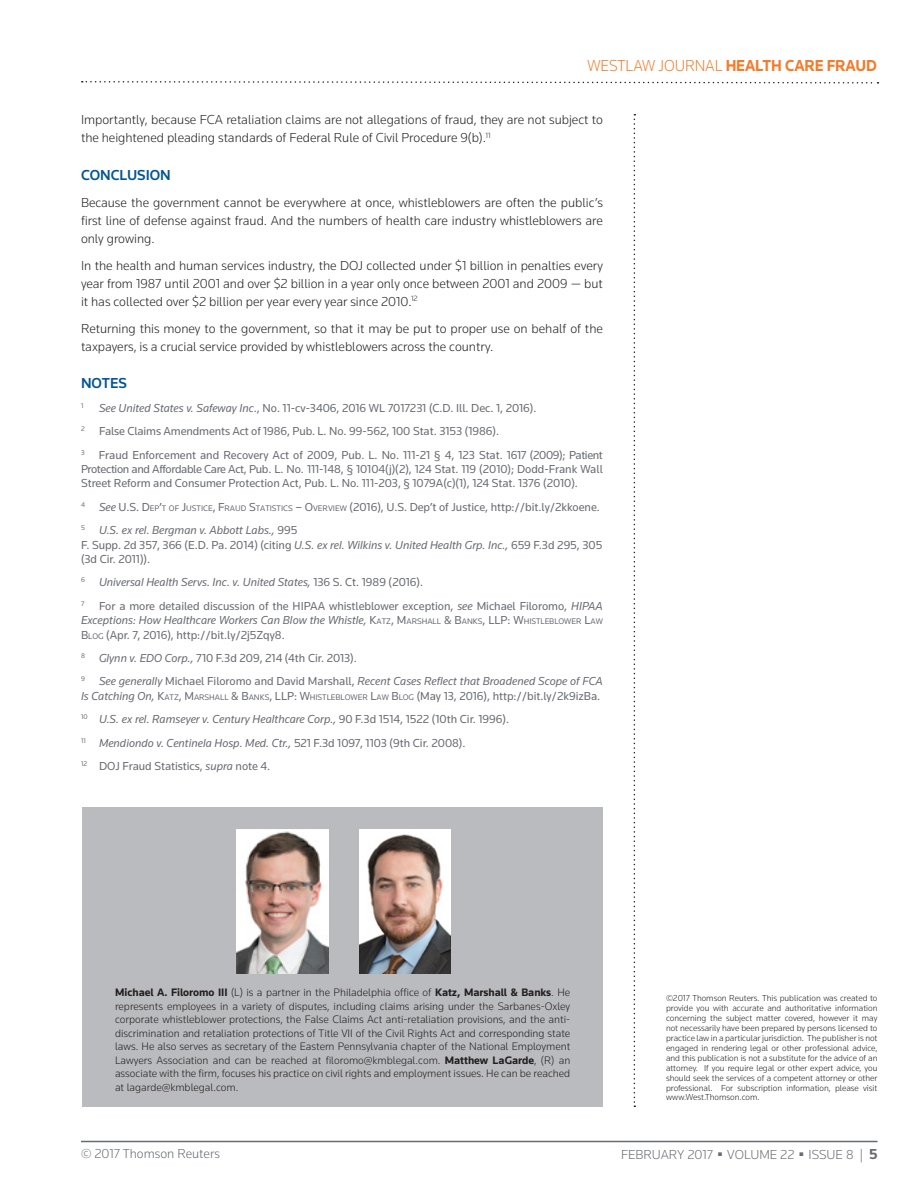
<style>
.page{position:relative;width:918px;height:1188px;background:#fff}
.page>*{position:absolute;margin:0;border:0;box-sizing:border-box;transform-origin:0 0}
.t1{font:700 16.5px "Knowledge";letter-spacing:-.01em;color:#f47b2a;scale:.95 1}
.t2{font:500 15px "Knowledge";color:#005595}
.t3{font:300 13.5px/18px "Knowledge";color:#231f20}
.t4{font:300 13.5px "Knowledge";color:#696b73}
.EN{font:12px/14.4px "Knowledge";color:#696b73;text-align:justify}
.EN-2{font:italic 12px/14.4px "Knowledge";color:#696b73}
.AB{font:300 11.25px/13.5px "Knowledge";color:#231f20;text-align:justify}
.t5{font:300 9px/9.9px "Knowledge";color:#231f20;text-align:justify}
.EN-3{font:7.05px "Knowledge";color:#696b73}
.s1{font-weight:300}
.s2{font-style:italic}
.s3{font-style:inherit}
.s4{font-size:8.4px}
.s5{font-style:normal}
.s6{font-weight:700}
.s7{font-weight:700;font-size:15px}
</style>
<div class="page">
<hr style="left:81px;top:1141px;width:797px;height:1px;background:#696b73">
<svg style="left:82px;top:81px;width:797px;height:3px"></svg>
<svg style="left:634px;top:114px;width:1px;height:993px"></svg>
<div style="left:83px;top:807px;width:520px;height:300px;background:#babbbe"></div>
<img style="left:237px;top:830px;width:91px;height:144px">
<img style="left:359px;top:830px;width:91px;height:143px">
<h1 class="t1" style="left:588px;top:55px;width:306px"><span class="s1">WESTLAW JOURNAL</span> HEALTH CARE FRAUD</h1>
<p class="t3" style="left:81px;top:111px;width:523px">Importantly, because FCA retaliation claims are not allegations of fraud, they are not subject to the heightened pleading standards of Federal Rule of Civil Procedure 9(b).<sup>11</sup></p>
<h2 class="t2" style="left:81px;top:166px;width:91px">CONCLUSION</h2>
<p class="t3" style="left:81px;top:193px;width:523px;text-align:justify">Because the government cannot be everywhere at once, whistleblowers are often the public’s first line of defense against fraud. And the numbers of health care industry whistleblowers are only growing.</p>
<p class="t3" style="left:81px;top:256px;width:524px;text-align:justify">In the health and human services industry, the DOJ collected under $1 billion in penalties every year from 1987 until 2001 and over $2 billion in a year only once between 2001 and 2009 — but it has collected over $2 billion per year every year since 2010.<sup>12</sup></p>
<p class="t3" style="left:81px;top:319px;width:523px">Returning this money to the government, so that it may be put to proper use on behalf of the taxpayers, is a crucial service provided by whistleblowers across the country.</p>
<h2 class="t2" style="left:81px;top:374px;width:47px">NOTES</h2>
<p class="EN-3" style="left:81px;top:401px;width:4px">1</p>
<p class="EN" style="left:99px;top:400px;width:439px"><span class="s2">See United States v. Safeway Inc</span>., No. 11-cv-3406, 2016 WL 7017231 (C.D. Ill. Dec. 1, 2016).</p>
<p class="EN" style="left:81px;top:424px;width:420px"><sup>2</sup> False Claims Amendments Act of 1986, Pub. L. No. 99-562, 100 Stat. 3153 (1986).</p>
<p class="EN" style="left:81px;top:447px;width:523px"><sup>3</sup> Fraud Enforcement and Recovery Act of 2009, Pub. L. No. 111-21 § 4, 123 Stat. 1617 (2009); Patient Protection and Affordable Care Act, Pub. L. No. 111-148, § 10104(j)(2), 124 Stat. 119 (2010); Dodd-Frank Wall Street Reform and Consumer Protection Act, Pub. L. No. 111-203, § 1079A(c)(1), 124 Stat. 1376 (2010).</p>
<p class="EN" style="left:81px;top:499px;width:520px"><sup>4</sup> <span class="s2">See</span> <span class="s3">U.S. D</span><span class="s4">EP</span><span class="s3">’</span><span class="s4">T OF</span> <span class="s3">J</span><span class="s4">USTICE</span><span class="s3">, F</span><span class="s4">RAUD</span> <span class="s3">S</span><span class="s4">TATISTICS</span> <span class="s3">– O</span><span class="s4">VERVIEW</span> (2016), U.S. Dep’t of Justice, http://bit.ly/2kkoene.</p>
<p class="EN-2" style="left:81px;top:523px;width:523px"><sup>5</sup> U.S. ex rel. Bergman v. Abbott Labs., <span class="s5">995<br>F. Supp. 2d 357, 366 (E.D. Pa. 2014) (citing</span> U.S. ex rel. Wilkins v. United Health Grp. Inc., <span class="s5">659 F.3d 295, 305 (3d Cir. 2011)).</span></p>
<p class="EN-2" style="left:81px;top:575px;width:344px"><sup>6</sup> Universal Health Servs. Inc. v. United States, <span class="s5">136 S. Ct. 1989 (2016).</span></p>
<p class="EN" style="left:81px;top:598px;width:524px"><sup>7</sup> For a more detailed discussion of the HIPAA whistleblower exception, <span class="s2">see</span> Michael Filoromo, <span class="s2">HIPAA Exceptions: How Healthcare Workers Can Blow the Whistle,</span> <span class="s3">K</span><span class="s4">ATZ</span><span class="s3">, M</span><span class="s4">ARSHALL</span> <span class="s3">&amp; B</span><span class="s4">ANKS</span><span class="s3">, LLP : W</span><span class="s4">HISTLEBLOWER</span> <span class="s3">L</span><span class="s4">AW </span><span class="s3">B</span><span class="s4">LOG</span> (Apr. 7, 2016), http://bit.ly/2j5Zqy8.</p>
<p class="EN" style="left:81px;top:651px;width:277px"><sup>8</sup> <span class="s2">Glynn v. EDO Corp.,</span> 710 F.3d 209, 214 (4th Cir. 2013).</p>
<p class="EN" style="left:81px;top:674px;width:523px"><sup>9</sup> <span class="s2">See generally</span> Michael Filoromo and David Marshall, <span class="s2">Recent Cases Reflect that Broadened Scope of FCA<br>Is Catching On,</span> <span class="s3">K</span><span class="s4">ATZ</span><span class="s3">, M</span><span class="s4">ARSHALL</span> <span class="s3">&amp; B</span><span class="s4">ANKS</span><span class="s3">, LLP: W</span><span class="s4">HISTLEBLOWER</span> <span class="s3">L</span><span class="s4">AW</span> <span class="s3">B</span><span class="s4">LOG</span> (May 13, 2016), http://bit.ly/2k9izBa.</p>
<p class="EN-2" style="left:81px;top:712px;width:430px"><sup>10</sup> U.S. ex rel. Ramseyer v. Century Healthcare Corp., <span class="s5">90 F.3d 1514, 1522 (10th Cir. 1996).</span></p>
<p class="EN-2" style="left:81px;top:735px;width:386px"><sup>11</sup> Mendiondo v. Centinela Hosp. Med. Ctr., <span class="s5">521 F.3d 1097, 1103 (9th Cir. 2008).</span></p>
<p class="EN" style="left:81px;top:759px;width:191px"><sup>12</sup> DOJ Fraud Statistics, <span class="s2">supra</span> note 4.</p>
<p class="AB" style="left:115px;top:985px;width:457px"><span class="s6">Michael A. Filoromo III</span> (L) is a partner in the Philadelphia office of <span class="s6">Katz, Marshall &amp; Banks</span>. He represents employees in a variety of disputes, including claims arising under the Sarbanes-Oxley corporate whistleblower protections, the False Claims Act anti-retaliation provisions, and the anti&shy;discrimination and retaliation protections of Title VII of the Civil Rights Act and corresponding state laws. He also serves as secretary of the Eastern Pennsylvania chapter of the National Employment Lawyers Association and can be reached at filoromo@kmblegal.com. <span class="s6">Matthew LaGarde</span>, (R) an associate with the firm, focuses his practice on civil rights and employment issues. He can be reached at lagarde@kmblegal.com.</p>
<p class="t5" style="left:666px;top:993px;width:213px">©2017 Thomson Reuters. This publication was created to provide you with accurate and authoritative information concerning the subject matter covered, however it may not necessarily have been prepared by persons licensed to practice law in a particular jurisdiction. The publisher is not engaged in rendering legal or other professional advice, and this publication is not a substitute for the advice of an attorney. If you require legal or other expert advice, you should seek the services of a competent attorney or other professional. For subscription information, please visit www.West.Thomson.com.</p>
<p class="t4" style="left:81px;top:1145px;width:141px">© 2017 Thomson Reuters</p>
<p class="t4" style="left:621px;top:1146px;width:258px">FEBRUARY 2017 ■ VOLUME 22 ■ ISSUE 8 | <span class="s7">5</span></p>
</div>
